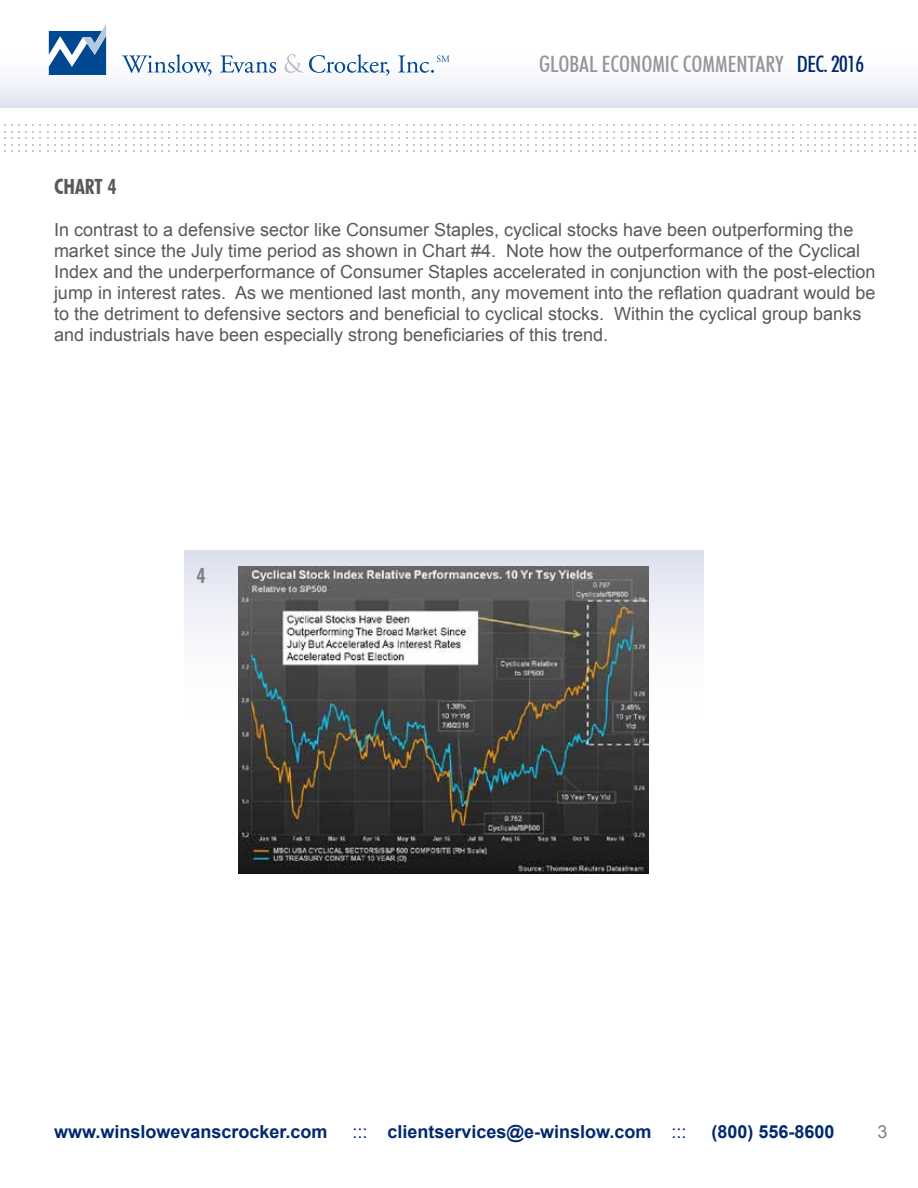
<style>
.page{position:relative;width:918px;height:1188px;background:#fff}
.page>*{position:absolute;margin:0;border:0;box-sizing:border-box;transform-origin:0 0}
.t1{font:500 condensed 22.5px "Futura BT";color:#939598}
.t2{font:700 condensed 21px "Futura BT";color:#58595b}
.t3{font:700 condensed 21px "Futura BT";color:#808285}
.t4{font:18px/21px "Arial";color:#58595b}
.t5{font:700 18px "Arial";color:#00296e}
.t6{font:18px "Arial";color:#808285}
.s1{color:#00296e}
.s2{font-weight:400}
</style>
<div class="page">
<svg style="left:370px;top:124px;width:30px;height:28px"></svg>
<svg style="left:413px;top:124px;width:23px;height:28px"></svg>
<svg style="left:456px;top:124px;width:23px;height:28px"></svg>
<svg style="left:499px;top:124px;width:23px;height:28px"></svg>
<svg style="left:542px;top:124px;width:23px;height:28px"></svg>
<svg style="left:578px;top:124px;width:30px;height:28px"></svg>
<svg style="left:621px;top:124px;width:30px;height:28px"></svg>
<svg style="left:664px;top:124px;width:30px;height:28px"></svg>
<svg style="left:11px;top:124px;width:23px;height:28px"></svg>
<svg style="left:54px;top:124px;width:23px;height:28px"></svg>
<svg style="left:97px;top:124px;width:23px;height:28px"></svg>
<svg style="left:133px;top:124px;width:30px;height:28px"></svg>
<svg style="left:176px;top:124px;width:30px;height:28px"></svg>
<svg style="left:219px;top:124px;width:30px;height:28px"></svg>
<svg style="left:262px;top:124px;width:30px;height:28px"></svg>
<svg style="left:305px;top:124px;width:30px;height:28px"></svg>
<svg style="left:348px;top:124px;width:9px;height:28px"></svg>
<svg style="left:721px;top:124px;width:23px;height:28px"></svg>
<svg style="left:757px;top:124px;width:30px;height:28px"></svg>
<svg style="left:800px;top:124px;width:30px;height:28px"></svg>
<svg style="left:843px;top:124px;width:30px;height:28px"></svg>
<svg style="left:886px;top:124px;width:30px;height:28px"></svg>
<div style="left:0;top:0;width:918px;height:108px;background:linear-gradient(to bottom,#fff,#ebecf5)"></div>
<svg style="left:49px;top:24px;width:57px;height:51px"></svg>
<svg style="left:122px;top:54px;width:90px;height:22px"></svg>
<svg style="left:220px;top:55px;width:56px;height:18px"></svg>
<svg style="left:285px;top:54px;width:104px;height:22px"></svg>
<svg style="left:398px;top:55px;width:51px;height:18px"></svg>
<svg style="left:0;top:0;width:14px;height:108px"></svg>
<div style="left:184px;top:551px;width:520px;height:339px;background:linear-gradient(to bottom,#e9eaf3,#fff)"></div>
<img style="left:239px;top:567px;width:410px;height:307px">
<p class="t1" style="left:539px;top:51px;width:326px">GLOBAL ECONOMIC COMMENTARY <span class="s1">DEC. 2016</span></p>
<p class="t2" style="left:54px;top:174px;width:64px">CHART 4</p>
<p class="t4" style="left:54px;top:220px;width:823px">In contrast to a defensive sector like Consumer Staples, cyclical stocks have been outperforming the market since the July time period as shown in Chart #4. Note how the outperformance of the Cyclical Index and the underperformance of Consumer Staples accelerated in conjunction with the post-election jump in interest rates. As we mentioned last month, any movement into the reflation quadrant would be to the detriment to defensive sectors and beneficial to cyclical stocks. Within the cyclical group banks and industrials have been especially strong beneficiaries of this trend.</p>
<p class="t3" style="left:197px;top:562px;width:11px">4</p>
<p class="t5" style="left:54px;top:1120px;width:275px">www.winslowevanscrocker.com</p>
<p class="t5" style="left:352px;top:1120px;width:336px"><span class="s2">:::</span> clientservices@e-winslow.com <span class="s2">:::</span></p>
<p class="t5" style="left:711px;top:1120px;width:125px">(800) 556-8600</p>
<p class="t6" style="left:878px;top:1120px;width:12px">3</p>
</div>
